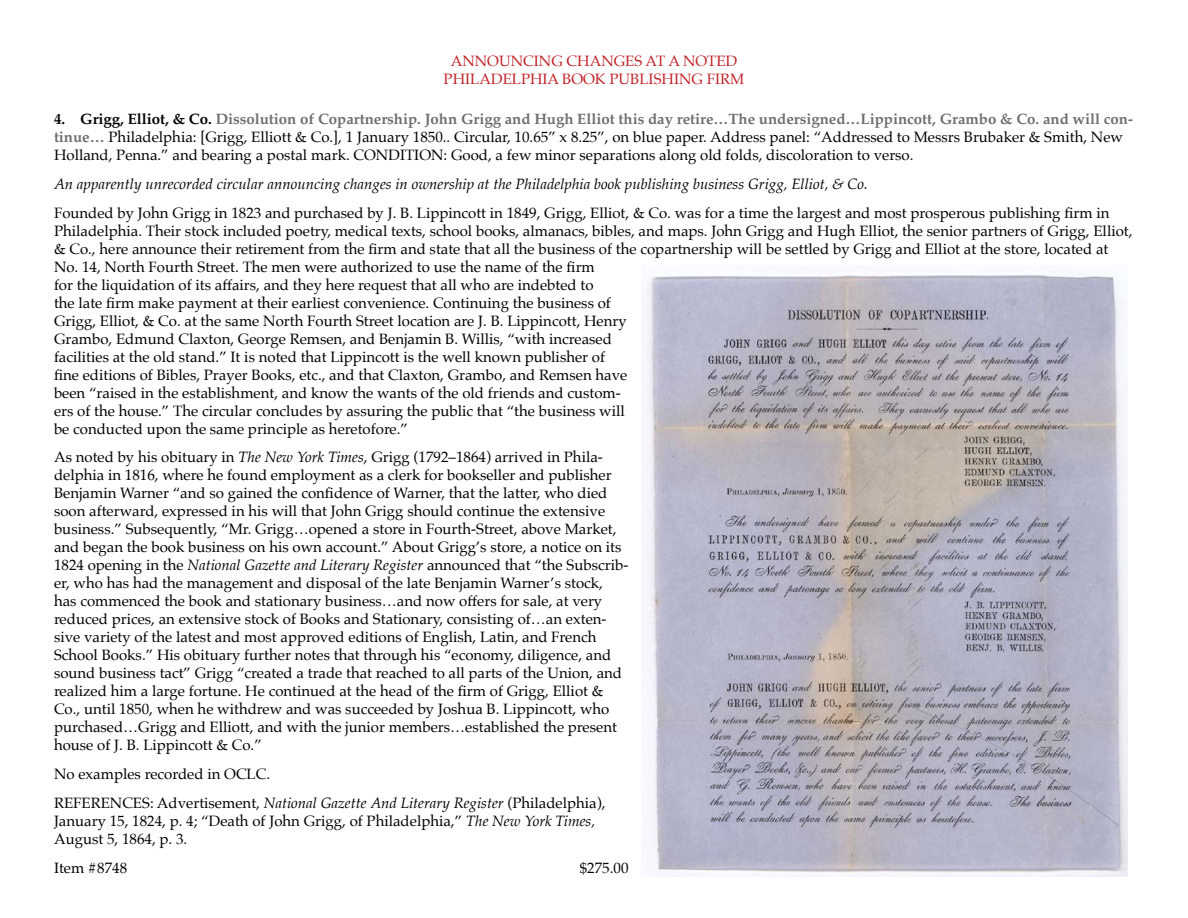
<style>
.page{position:relative;width:1188px;height:918px;background:#fff}
.page>*{position:absolute;margin:0;border:0;box-sizing:border-box;transform-origin:0 0}
.t1{font:15px/18px "Palatino";color:#000}
.t2{font:italic 15px "Palatino";color:#000}
.t3{font:15px/18px "Palatino";color:#c12126;text-align:center}
.s1{font-weight:700}
.s2{font-weight:700;color:#6c6d6d}
.s3{font-style:italic}
</style>
<div class="page">
<img style="left:644px;top:269px;width:484px;height:608px">
<p class="t3" style="left:444px;top:52px;width:302px">ANNOUNCING CHANGES AT A NOTED<br>PHILADELPHIA BOOK PUBLISHING FIRM</p>
<p class="t1" style="left:54px;top:110px;width:1081px"><span class="s1">4. Grigg, Elliot, &amp; Co.</span> <span class="s2">Dissolution of Copartnership. John Grigg and Hugh Elliot this day retire…The undersigned…Lippincott, Grambo &amp; Co. and will con&shy;tinue…</span> Philadelphia: [Grigg, Elliott &amp; Co.], 1 January 1850.. Circular, 10.65” x 8.25”, on blue paper. Address panel: “Addressed to Messrs Brubaker &amp; Smith, New<br>Holland, Penna.” and bearing a postal mark. CONDITION: Good, a few minor separations along old folds, discoloration to verso.</p>
<p class="t2" style="left:54px;top:171px;width:816px">An apparently unrecorded circular announcing changes in ownership at the Philadelphia book publishing business Grigg, Elliot, &amp; Co.</p>
<p class="t1" style="left:54px;top:203px;width:1080px">Founded by John Grigg in 1823 and purchased by J. B. Lippincott in 1849, Grigg, Elliot, &amp; Co. was for a time the largest and most prosperous publishing firm in Philadelphia. Their stock included poetry, medical texts, school books, almanacs, bibles, and maps. John Grigg and Hugh Elliot, the senior partners of Grigg, Elliot, &amp; Co., here announce their retirement from the firm and state that all the business of the copartnership will be settled by Grigg and Elliot at the store, located at No. 14, North Fourth Street. The men were authorized to use the name of the firm<br>for the liquidation of its affairs, and they here request that all who are indebted to<br>the late firm make payment at their earliest convenience. Continuing the business of<br>Grigg, Elliot, &amp; Co. at the same North Fourth Street location are J. B. Lippincott, Henry<br>Grambo, Edmund Claxton, George Remsen, and Benjamin B. Willis, “with increased<br>facilities at the old stand.” It is noted that Lippincott is the well known publisher of<br>fine editions of Bibles, Prayer Books, etc., and that Claxton, Grambo, and Remsen have<br>been “raised in the establishment, and know the wants of the old friends and custom-<br>ers of the house.” The circular concludes by assuring the public that “the business will<br>be conducted upon the same principle as heretofore.”</p>
<p class="t1" style="left:54px;top:448px;width:576px">As noted by his obituary in <span class="s3">The New York Times</span>, Grigg (1792–1864) arrived in Phila&shy;delphia in 1816, where he found employment as a clerk for bookseller and publisher Benjamin Warner “and so gained the confidence of Warner, that the latter, who died soon afterward, expressed in his will that John Grigg should continue the extensive business.” Subsequently, “Mr. Grigg…opened a store in Fourth-Street, above Market, and began the book business on his own account.” About Grigg’s store, a notice on its 1824 opening in the <span class="s3">National Gazette and Literary Register</span> announced that “the Subscrib&shy;er, who has had the management and disposal of the late Benjamin Warner’s stock, has commenced the book and stationary business…and now offers for sale, at very reduced prices, an extensive stock of Books and Stationary, consisting of…an exten&shy;sive variety of the latest and most approved editions of English, Latin, and French School Books.” His obituary further notes that through his “economy, diligence, and sound business tact” Grigg “created a trade that reached to all parts of the Union, and realized him a large fortune. He continued at the head of the firm of Grigg, Elliot &amp; Co., until 1850, when he withdrew and was succeeded by Joshua B. Lippincott, who purchased…Grigg and Elliott, and with the junior members…established the present house of J. B. Lippincott &amp; Co.”</p>
<p class="t1" style="left:54px;top:760px;width:553px;line-height:28.8px">No examples recorded in OCLC.<br>REFERENCES: Advertisement, <span class="s3">National Gazette And Literary Register</span> (Philadelphia),</p>
<p class="t1" style="left:54px;top:812px;width:543px">January 15, 1824, p. 4; “Death of John Grigg, of Philadelphia,” <span class="s3">The New York Times,<br></span>August 5, 1864, p. 3.</p>
<p class="t1" style="left:54px;top:859px;width:75px">Item #8748</p>
<p class="t1" style="left:580px;top:859px;width:50px">$275.00</p>
</div>
